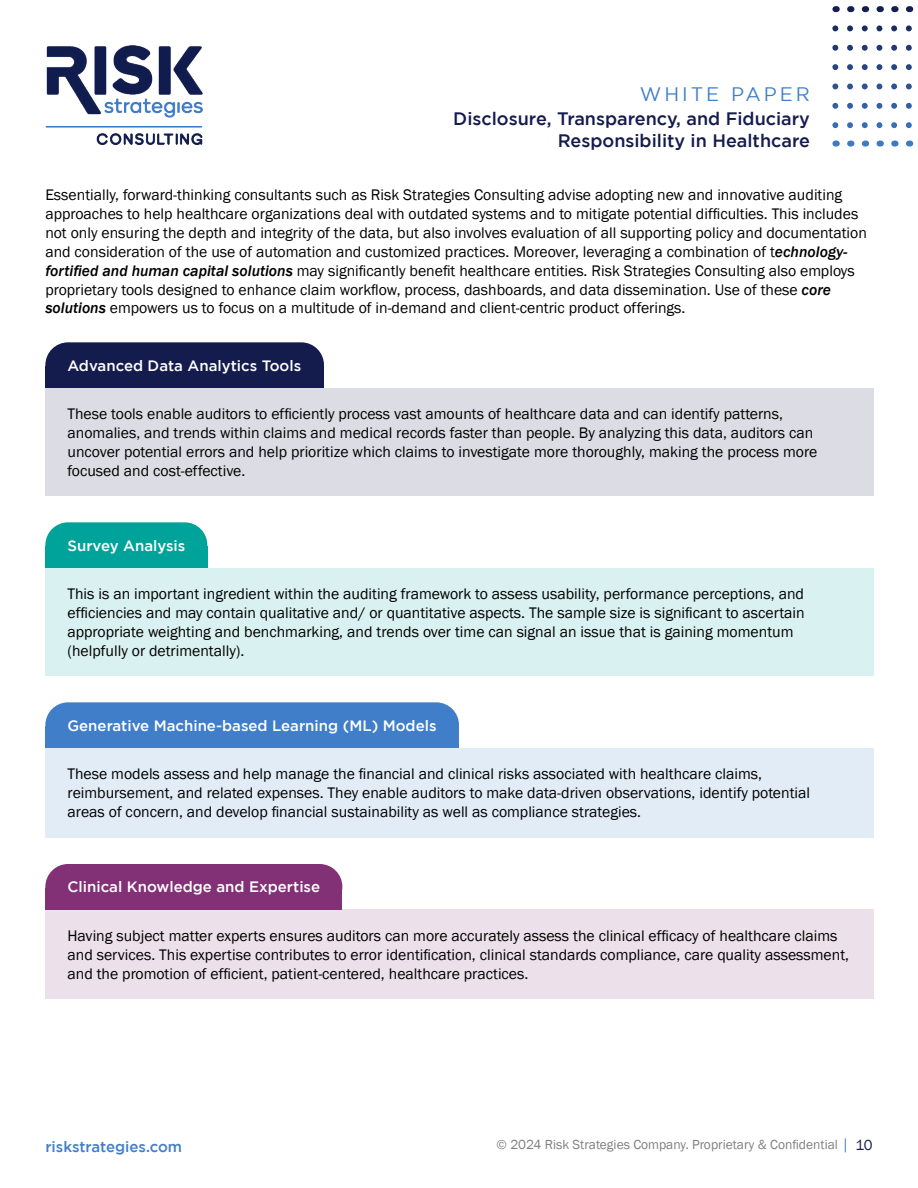
<style>
.page{position:relative;width:918px;height:1188px;background:#fff}
.page>*{position:absolute;margin:0;border:0;box-sizing:border-box;transform-origin:0 0}
.t1{font:19.5px "Gotham";letter-spacing:.15em;color:#407ec9}
.t2{font:500 18px/21.6px "Gotham";color:#141b4d;text-align:right}
.t3{font:15.75px/18.9px "Franklin Gothic";color:#000}
.t4{font:500 15px "Gotham";color:#fff}
.t5{font:500 15px "Gotham";color:#407ec9}
.t6{font:13.5px "Franklin Gothic";color:#7f7f7f}
.s1{font-weight:500;font-style:italic}
.s2{font-size:15px;color:#1c1d4c}
</style>
<div class="page">
<svg style="left:845px;top:1138px;width:1px;height:14px"></svg>
<img style="left:45px;top:45px;width:158px;height:100px">
<svg style="left:876px;top:28px;width:6px;height:101px"></svg>
<svg style="left:862px;top:28px;width:6px;height:101px"></svg>
<svg style="left:847px;top:28px;width:6px;height:101px"></svg>
<svg style="left:832px;top:28px;width:6px;height:101px"></svg>
<svg style="left:891px;top:28px;width:6px;height:101px"></svg>
<svg style="left:906px;top:28px;width:6px;height:101px"></svg>
<div style="left:45px;top:388px;width:829px;height:108px;background:#dcdde4"></div>
<div style="left:45px;top:342px;width:279px;height:46px;background:#141b4d;border-radius:23px"></div>
<div style="left:45px;top:366px;width:279px;height:22px;background:#141b4d"></div>
<div style="left:45px;top:568px;width:829px;height:108px;background:#d9f1f0"></div>
<div style="left:45px;top:522px;width:162px;height:46px;background:#00a39a;border-radius:23px"></div>
<div style="left:45px;top:546px;width:162px;height:22px;background:#00a39a"></div>
<div style="left:45px;top:748px;width:829px;height:89px;background:#e2ecf7"></div>
<div style="left:45px;top:702px;width:414px;height:46px;background:#407ec9;border-radius:23px"></div>
<div style="left:45px;top:726px;width:414px;height:22px;background:#407ec9"></div>
<div style="left:45px;top:909px;width:829px;height:90px;background:#ece0eb"></div>
<div style="left:45px;top:864px;width:297px;height:45px;background:#833177;border-radius:23px"></div>
<div style="left:45px;top:888px;width:297px;height:21px;background:#833177"></div>
<p class="t1" style="left:640px;top:83px;width:172px">WHITE PAPER</p>
<p class="t2" style="left:453px;top:107px;width:358px">Disclosure, Transparency, and Fiduciary<br>Responsibility in Healthcare</p>
<p class="t3" style="left:45px;top:186px;width:823px">Essentially, forward-thinking consultants such as Risk Strategies Consulting advise adopting new and innovative auditing approaches to help healthcare organizations deal with outdated systems and to mitigate potential difficulties. This includes not only ensuring the depth and integrity of the data, but also involves evaluation of all supporting policy and documentation and consideration of the use of automation and customized practices. Moreover, leveraging a combination of t<span class="s1">echnology&shy;fortified and human capital solutions</span> may significantly benefit healthcare entities. Risk Strategies Consulting also employs proprietary tools designed to enhance claim workflow, process, dashboards, and data dissemination. Use of these <span class="s1">core solutions</span> empowers us to focus on a multitude of in-demand and client-centric product offerings.</p>
<p class="t4" style="left:68px;top:357px;width:235px">Advanced Data Analytics Tools</p>
<p class="t3" style="left:68px;top:405px;width:751px">These tools enable auditors to efficiently process vast amounts of healthcare data and can identify patterns, anomalies, and trends within claims and medical records faster than people. By analyzing this data, auditors can uncover potential errors and help prioritize which claims to investigate more thoroughly, making the process more focused and cost-effective.</p>
<p class="t4" style="left:68px;top:537px;width:119px">Survey Analysis</p>
<p class="t3" style="left:68px;top:585px;width:739px">This is an important ingredient within the auditing framework to assess usability, performance perceptions, and efficiencies and may contain qualitative and/ or quantitative aspects. The sample size is significant to ascertain appropriate weighting and benchmarking, and trends over time can signal an issue that is gaining momentum (helpfully or detrimentally).</p>
<p class="t4" style="left:68px;top:717px;width:371px">Generative Machine-based Learning (ML) Models</p>
<p class="t3" style="left:68px;top:765px;width:744px">These models assess and help manage the financial and clinical risks associated with healthcare claims, reimbursement, and related expenses. They enable auditors to make data-driven observations, identify potential areas of concern, and develop financial sustainability as well as compliance strategies.</p>
<p class="t4" style="left:68px;top:878px;width:254px">Clinical Knowledge and Expertise</p>
<p class="t3" style="left:68px;top:926px;width:783px">Having subject matter experts ensures auditors can more accurately assess the clinical efficacy of healthcare claims and services. This expertise contributes to error identification, clinical standards compliance, care quality assessment, and the promotion of efficient, patient-centered, healthcare practices.</p>
<p class="t5" style="left:45px;top:1139px;width:138px">riskstrategies.com</p>
<p class="t6" style="left:497px;top:1136px;width:378px">© 2024 Risk Strategies Company. Proprietary &amp; Confidential <span class="s2">10</span></p>
</div>
